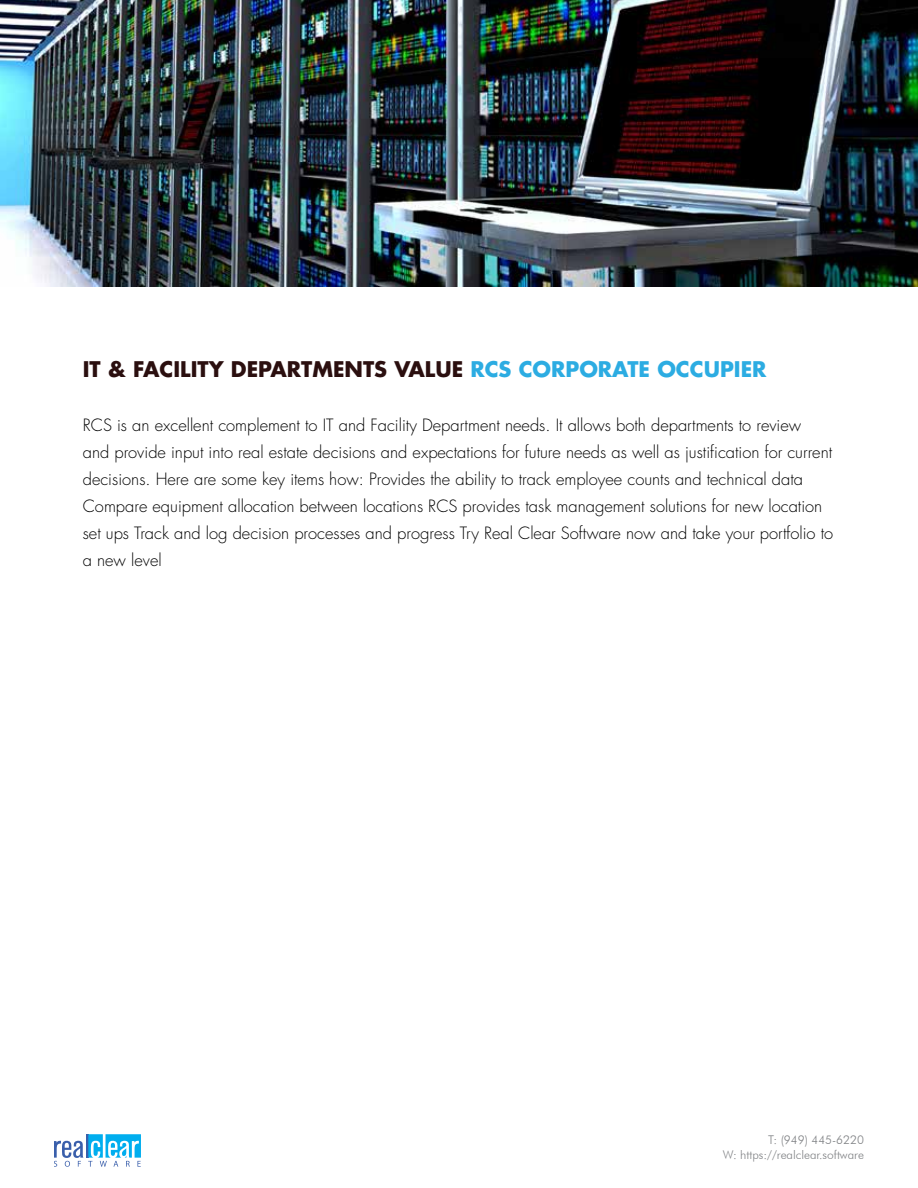
<style>
.page{position:relative;width:918px;height:1188px;background:#fff}
.page>*{position:absolute;margin:0;border:0;box-sizing:border-box;transform-origin:0 0}
.t1{font:700 21px "Futura Std";color:#2b0f0f}
.t2{font:300 16.5px/27px "Futura Std";color:#000}
.t3{font:300 12px/14.4px "Futura BT";color:#808285;text-align:right}
.s1{color:#2cace2}
</style>
<div class="page">
<svg style="left:54px;top:1134px;width:87px;height:33px"></svg>
<img style="left:0;top:0;width:918px;height:287px">
<p class="t1" style="left:83px;top:355px;width:685px">IT &amp; FACILITY DEPARTMENTS VALUE <span class="s1">RCS CORPORATE OCCUPIER</span></p>
<p class="t2" style="left:83px;top:412px;width:752px">RCS is an excellent complement to IT and Facility Department needs. It allows both departments to review<br>and provide input into real estate decisions and expectations for future needs as well as justification for current decisions. Here are some key items how: Provides the ability to track employee counts and technical data Compare equipment allocation between locations RCS provides task management solutions for new location set ups Track and log decision processes and progress Try Real Clear Software now and take your portfolio to a new level</p>
<p class="t3" style="left:723px;top:1133px;width:143px">T: (949) 445-6220<br>W: https://realclear.software</p>
</div>
